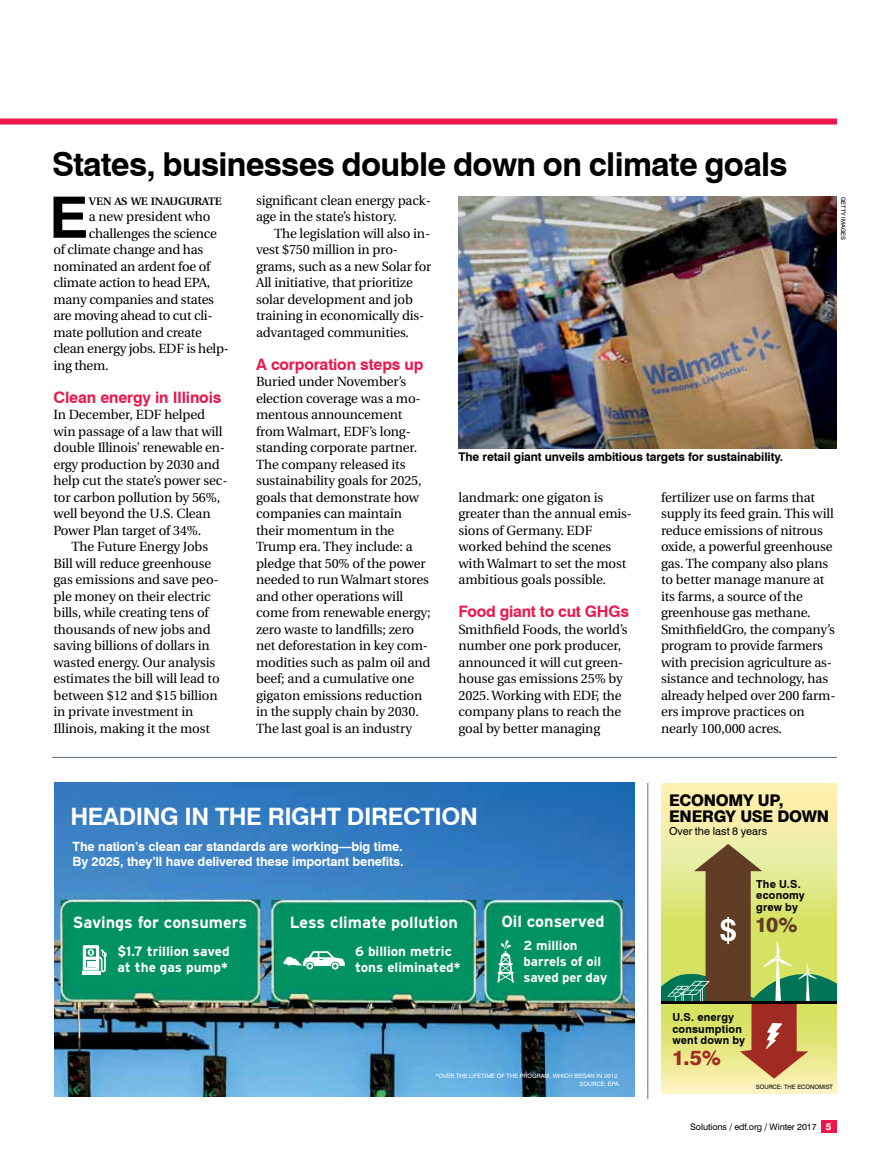
<style>
.page{position:relative;width:891px;height:1161px;background:#fff}
.page>*{position:absolute;margin:0;border:0;box-sizing:border-box;transform-origin:0 0}
.t1{font:700 57.15px "Swiss 721 BT";color:#000;scale:1.05 1}
.t2{font:700 33px "Swiss 721 BT";letter-spacing:-.02em;color:#000}
.t3{font:700 24px "Swiss 721 BT";letter-spacing:-.02em;color:#fff}
.t4{font:800 20.55px "Swiss 721 BT";color:#a12b22}
.t5{font:800 20.55px "Swiss 721 BT";color:#623d25}
.t6{font:700 16.2px "Interstate";color:#fff}
.t7{font:800 16.05px/15.8px "Swiss 721 BT";letter-spacing:-.015em;color:#010101}
.t8{font:700 15.75px "Swiss 721 BT";letter-spacing:-.01em;color:#ed174c}
.t9{font:700 13.5px/16.5px "Interstate";color:#fff}
.t10{font:13.35px/16.5px "Utopia";letter-spacing:-.01em;color:#000}
.t11{font:700 13.2px/16.2px "Interstate";color:#fff}
.t12{font:700 12.75px/15.8px "Swiss 721 BT";letter-spacing:-.01em;color:#fff}
.t13{font:700 12px "Swiss 721 BT";letter-spacing:-.01em;color:#000}
.t14{font:700 10.95px/11.6px "Swiss 721 BT";letter-spacing:.015em;color:#010101}
.t15{font:10.95px "Swiss 721 BT";color:#010101}
.t16{font:600 10.8px "Utopia";letter-spacing:-.03em;color:#000;scale:1.05 1}
.t17{font:9px "Swiss 721 BT";letter-spacing:-.01em;color:#000}
.t18{font:6px/7.5px "Swiss 721 BT";color:#fff;text-align:right}
.t19{font:6px "Swiss 721 BT";color:#000}
.s1{font-weight:800;font-size:9.6px;color:#fff}
</style>
<div class="page">
<div style="left:821px;top:1120px;width:15px;height:13px;background:#ed174c"></div>
<img style="left:54px;top:783px;width:580px;height:314px">
<div style="left:0;top:118px;width:837px;height:6px;background:#ed174c"></div>
<div style="left:662px;top:784px;width:175px;height:217px;background:#fceeaa"></div>
<div style="left:662px;top:1003px;width:175px;height:91px;background:linear-gradient(to right,#fcf2ba,#fcf2ba)"></div>
<svg style="left:662px;top:844px;width:175px;height:235px;background:#bab869"></svg>
<hr style="left:662px;top:1001px;width:175px;height:3px;background:#010101">
<hr style="left:52px;top:757px;width:785px;height:1px;background:#5d6e7f">
<hr style="left:648px;top:783px;width:1px;height:316px;background:#5d6e7f">
<img style="left:459px;top:196px;width:378px;height:252px">
<hr style="left:82px;top:971px;width:18px;height:4px;background:#fff">
<svg style="left:83px;top:945px;width:24px;height:27px"></svg>
<svg style="left:283px;top:951px;width:62px;height:19px"></svg>
<svg style="left:497px;top:940px;width:17px;height:42px"></svg>
<h2 class="t2" style="left:52px;top:144px;width:737px">States, businesses double down on climate goals</h2>
<p class="t10" style="left:256px;top:192px;width:176px">significant clean energy pack&shy;age in the state’s history.</p>
<p class="t10" style="left:256px;top:225px;width:177px;text-indent:18px">The legislation will also in&shy;vest $750 million in pro&shy;grams, such as a new Solar for<br>All initiative, that prioritize solar development and job training in economically dis&shy;advantaged communities.</p>
<p class="t8" style="left:256px;top:355px;width:169px">A corporation steps up</p>
<p class="t10" style="left:256px;top:374px;width:176px">Buried under November’s election coverage was a mo&shy;mentous announcement from Walmart, EDF’s long&shy;standing corporate partner.<br>The company released its sustainability goals for 2025, goals that demonstrate how companies can maintain their momentum in the<br>Trump era. They include: a pledge that 50% of the power needed to run Walmart stores and other operations will come from renewable energy; zero waste to landfills; zero net deforestation in key com&shy;modities such as palm oil and beef; and a cumulative one gigaton emissions reduction in the supply chain by 2030.<br>The last goal is an industry</p>
<h1 class="t1" style="left:49px;top:183px;width:39px">E</h1>
<p class="t16" style="left:89px;top:195px;width:128px">VEN AS WE INAUGURATE</p>
<p class="t19" style="left:847px;top:197px;width:45px;rotate:90deg">GETTY IMAGES</p>
<p class="t10" style="left:89px;top:209px;width:123px">a new president who</p>
<p class="t10" style="left:89px;top:225px;width:130px">challenges the science</p>
<p class="t10" style="left:54px;top:242px;width:151px">of climate change and has</p>
<p class="t10" style="left:54px;top:258px;width:158px">nominated an ardent foe of</p>
<p class="t10" style="left:54px;top:275px;width:158px">climate action to head EPA,</p>
<p class="t10" style="left:54px;top:291px;width:162px">many companies and states</p>
<p class="t10" style="left:54px;top:308px;width:161px">are moving ahead to cut cli-</p>
<p class="t10" style="left:54px;top:324px;width:150px">mate pollution and create</p>
<p class="t10" style="left:54px;top:341px;width:177px">clean energy jobs. EDF is help-</p>
<p class="t10" style="left:54px;top:357px;width:57px">ing them.</p>
<p class="t8" style="left:54px;top:388px;width:169px">Clean energy in Illinois</p>
<p class="t10" style="left:54px;top:407px;width:176px">In December, EDF helped win passage of a law that will double Illinois’ renewable en&shy;ergy production by 2030 and help cut the state’s power sec&shy;tor carbon pollution by 56%, well beyond the U.S. Clean<br>Power Plan target of 34%.</p>
<p class="t10" style="left:54px;top:539px;width:168px;text-indent:18px">The Future Energy Jobs<br>Bill will reduce greenhouse gas emissions and save peo&shy;ple money on their electric bills, while creating tens of thousands of new jobs and saving billions of dollars in wasted energy. Our analysis estimates the bill will lead to between $12 and $15 billion in private investment in<br>Illinois, making it the most</p>
<p class="t13" style="left:459px;top:450px;width:326px">The retail giant unveils ambitious targets for sustainability.</p>
<p class="t10" style="left:661px;top:489px;width:176px">fertilizer use on farms that supply its feed grain. This will reduce emissions of nitrous oxide, a powerful greenhouse gas. The company also plans to better manage manure at its farms, a source of the greenhouse gas methane.<br>SmithfieldGro, the company’s program to provide farmers with precision agriculture as&shy;sistance and technology, has already helped over 200 farm&shy;ers improve practices on nearly 100,000 acres.</p>
<p class="t10" style="left:459px;top:489px;width:175px">landmark: one gigaton is greater than the annual emis&shy;sions of Germany. EDF worked behind the scenes with Walmart to set the most ambitious goals possible.</p>
<p class="t8" style="left:459px;top:602px;width:172px">Food giant to cut GHGs</p>
<p class="t10" style="left:459px;top:621px;width:171px">Smithfield Foods, the world’s number one pork producer, announced it will cut green&shy;house gas emissions 25% by<br>2025. Working with EDF, the company plans to reach the goal by better managing</p>
<h3 class="t3" style="left:70px;top:802px;width:409px">HEADING IN THE RIGHT DIRECTION</h3>
<p class="t12" style="left:73px;top:838px;width:333px">The nation’s clean car standards are working—big time.<br>By 2025, they’ll have delivered these important benefits.</p>
<p class="t6" style="left:73px;top:914px;width:176px">Savings for consumers</p>
<p class="t6" style="left:290px;top:914px;width:170px">Less climate pollution</p>
<p class="t6" style="left:501px;top:912px;width:105px">Oil conserved</p>
<p class="t9" style="left:117px;top:943px;width:114px">$1.7 trillion saved at the gas pump*</p>
<p class="t9" style="left:355px;top:943px;width:107px">6 billion metric tons eliminated*</p>
<p class="t11" style="left:524px;top:937px;width:85px">2 million barrels of oil saved per day</p>
<p class="t18" style="left:435px;top:1073px;width:185px">*OVER THE LIFETIME OF THE PROGRAM, WHICH BEGAN IN 2012.<br>SOURCE: EPA</p>
<p class="t7" style="left:669px;top:792px;width:162px">ECONOMY UP,<br>ENERGY USE DOWN</p>
<p class="t15" style="left:669px;top:825px;width:100px">Over the last 8 years</p>
<p class="t14" style="left:756px;top:878px;width:50px">The U.S. economy grew by</p>
<h3 class="t5" style="left:755px;top:912px;width:44px">10%</h3>
<p class="t14" style="left:672px;top:1011px;width:74px">U.S. energy consumption went down by</p>
<h3 class="t4" style="left:672px;top:1045px;width:50px">1.5%</h3>
<p class="t19" style="left:756px;top:1083px;width:79px">SOURCE: THE ECONOMIST</p>
<p class="t17" style="left:690px;top:1121px;width:143px">Solutions / edf.org / Winter 2017 <span class="s1">5</span></p>
</div>
